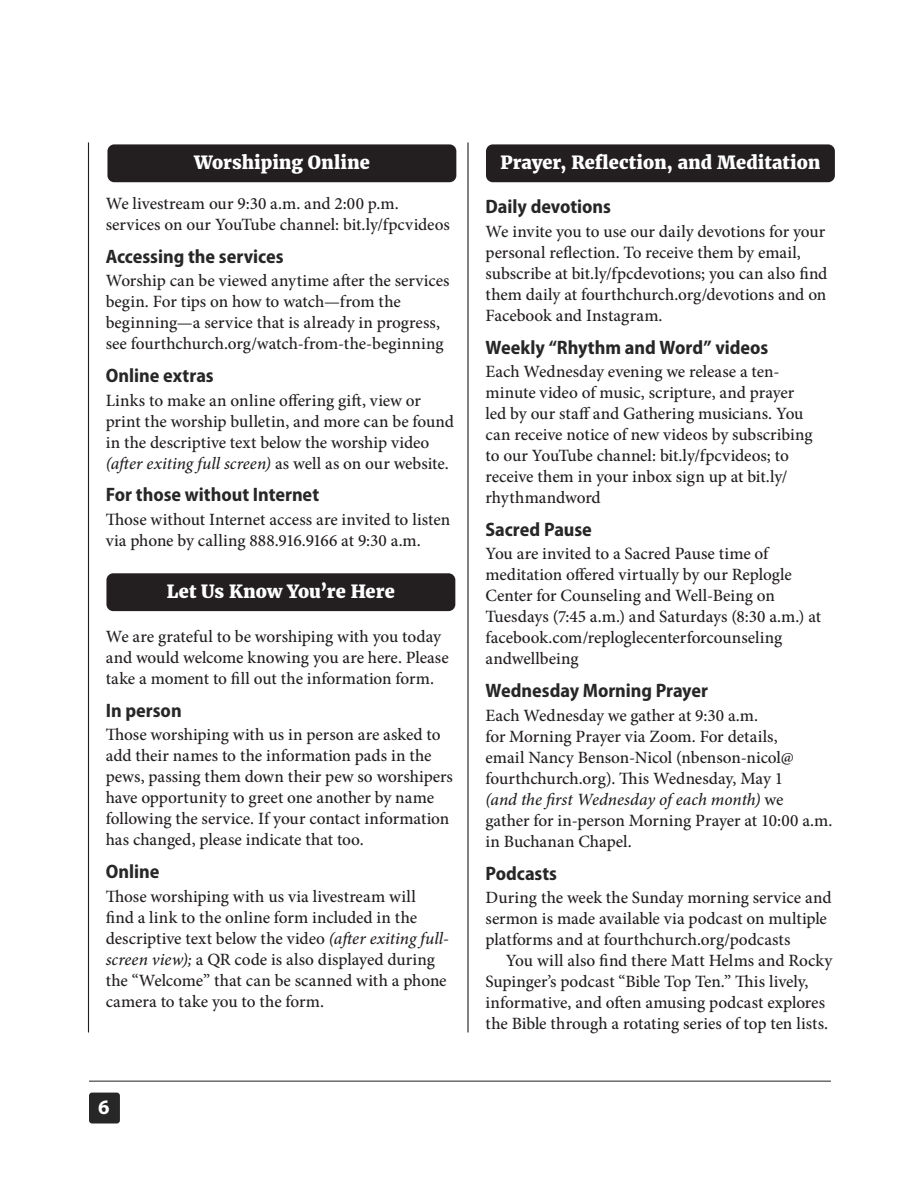
<style>
.page{position:relative;width:918px;height:1188px;background:#fff}
.page>*{position:absolute;margin:0;border:0;box-sizing:border-box;transform-origin:0 0}
.t1{font:700 20.7px "Myriad Pro";color:#fff}
.t2{font:700 semi-condensed 19.5px "Myriad Pro";color:#272728}
.t3{font:800 18px "Merriweather";color:#fff}
.t4{font:500 17.25px/21px "Minion Pro";color:#231f20}
.s1{font-style:italic}
</style>
<div class="page">
<div style="left:89px;top:1093px;width:31px;height:31px;background:#272728;border-radius:3px"></div>
<hr style="left:89px;top:1081px;width:742px;height:1px;background:#231f20">
<hr style="left:467px;top:142px;width:2px;height:890px;background:#231f20">
<hr style="left:88px;top:142px;width:1px;height:890px;background:#231f20">
<div style="left:106px;top:573px;width:349px;height:38px;background:#231f20;border-radius:7px"></div>
<div style="left:107px;top:144px;width:349px;height:38px;background:#231f20;border-radius:7px"></div>
<div style="left:486px;top:144px;width:349px;height:38px;background:#231f20;border-radius:7px"></div>
<p class="t3" style="left:196px;top:154px;width:174px">Worshiping Online</p>
<p class="t3" style="left:500px;top:152px;width:322px">Prayer, Reflection, and Meditation</p>
<p class="t3" style="left:194px;top:152px;width:177px">Worshiping Online</p>
<p class="t4" style="left:106px;top:193px;width:346px">We livestream our 9:30 a.m. and 2:00 p.m. services on our YouTube channel: bit.ly/fpcvideos</p>
<p class="t2" style="left:106px;top:245px;width:179px">Accessing the services</p>
<p class="t4" style="left:106px;top:270px;width:345px">Worship can be viewed anytime after the services begin. For tips on how to watch—from the beginning—a service that is already in progress, see fourthchurch.org/watch-from-the-beginning</p>
<p class="t2" style="left:106px;top:365px;width:110px">Online extras</p>
<p class="t4" style="left:106px;top:390px;width:350px">Links to make an online offering gift, view or print the worship bulletin, and more can be found in the descriptive text below the worship video <span class="s1">(after exiting full screen)</span> as well as on our website.</p>
<p class="t2" style="left:106px;top:484px;width:215px">For those without Internet</p>
<p class="t4" style="left:106px;top:509px;width:346px">Those without Internet access are invited to listen via phone by calling 888.916.9166 at 9:30 a.m.</p>
<p class="t3" style="left:167px;top:581px;width:229px">Let Us Know You’re Here</p>
<p class="t4" style="left:106px;top:626px;width:345px">We are grateful to be worshiping with you today and would welcome knowing you are here. Please take a moment to fill out the information form.</p>
<p class="t2" style="left:106px;top:699px;width:77px">In person</p>
<p class="t4" style="left:106px;top:724px;width:349px">Those worshiping with us in person are asked to add their names to the information pads in the pews, passing them down their pew so worshipers have opportunity to greet one another by name following the service. If your contact information has changed, please indicate that too.</p>
<p class="t2" style="left:106px;top:861px;width:55px">Online</p>
<p class="t4" style="left:106px;top:886px;width:345px">Those worshiping with us via livestream will<br>find a link to the online form included in the descriptive text below the video <span class="s1">(after exiting full&shy;screen view);</span> a QR code is also displayed during the “Welcome” that can be scanned with a phone camera to take you to the form.</p>
<p class="t1" style="left:98px;top:1094px;width:13px">6</p>
<p class="t2" style="left:486px;top:196px;width:127px">Daily devotions</p>
<p class="t4" style="left:486px;top:221px;width:343px">We invite you to use our daily devotions for your personal reflection. To receive them by email, subscribe at bit.ly/fpcdevotions; you can also find them daily at fourthchurch.org/devotions and on Facebook and Instagram.</p>
<p class="t2" style="left:486px;top:336px;width:284px">Weekly “Rhythm and Word” videos</p>
<p class="t4" style="left:486px;top:361px;width:329px">Each Wednesday evening we release a ten&shy;minute video of music, scripture, and prayer led by our staff and Gathering musicians. You can receive notice of new videos by subscribing to our YouTube channel: bit.ly/fpcvideos; to receive them in your inbox sign up at bit.ly/ rhythmandword</p>
<p class="t2" style="left:486px;top:519px;width:108px">Sacred Pause</p>
<p class="t4" style="left:486px;top:543px;width:337px">You are invited to a Sacred Pause time of meditation offered virtually by our Replogle Center for Counseling and Well-Being on Tuesdays (7:45 a.m.) and Saturdays (8:30 a.m.) at facebook.com/reploglecenterforcounseling</p>
<p class="t4" style="left:486px;top:648px;width:94px">andwellbeing</p>
<p class="t2" style="left:486px;top:680px;width:224px">Wednesday Morning Prayer</p>
<p class="t4" style="left:486px;top:705px;width:348px">Each Wednesday we gather at 9:30 a.m.<br>for Morning Prayer via Zoom. For details,<br>email Nancy Benson-Nicol (nbenson-nicol@ fourthchurch.org). This Wednesday, May 1<br><span class="s1">(and the first Wednesday of each month)</span> we<br>gather for in-person Morning Prayer at 10:00 a.m. in Buchanan Chapel.</p>
<p class="t2" style="left:486px;top:862px;width:73px">Podcasts</p>
<p class="t4" style="left:486px;top:887px;width:347px">During the week the Sunday morning service and sermon is made available via podcast on multiple platforms and at fourthchurch.org/podcasts</p>
<p class="t4" style="left:486px;top:950px;width:348px;text-indent:20px">You will also find there Matt Helms and Rocky Supinger’s podcast “Bible Top Ten.” This lively, informative, and often amusing podcast explores the Bible through a rotating series of top ten lists.</p>
</div>
